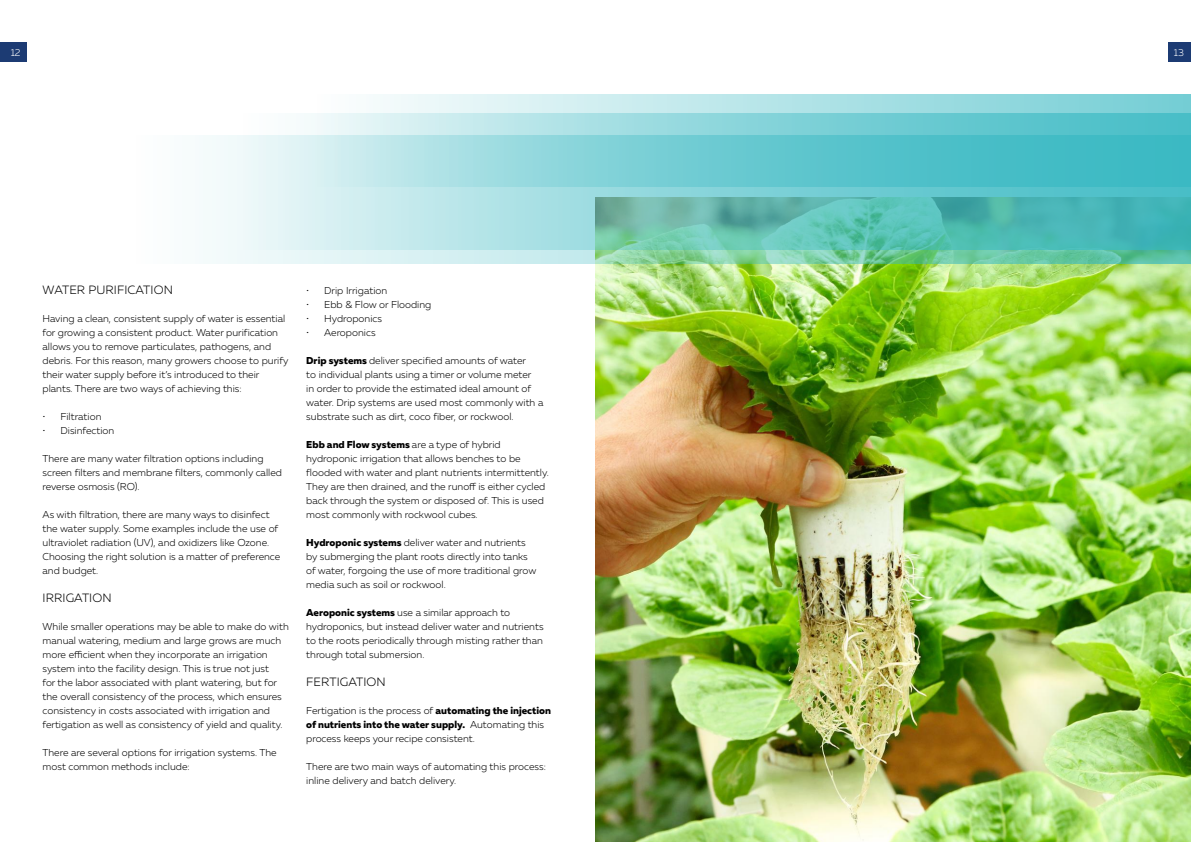
<style>
.page{position:relative;width:1191px;height:842px;background:#fff}
.page>*{position:absolute;margin:0;border:0;box-sizing:border-box;transform-origin:0 0}
.t1{font:300 12px "Muller";letter-spacing:.01em;color:#000}
.t2{font:300 10px/14px "Muller";color:#000}
.t3{font:300 10px "Muller";color:#fff}
.s1{font-weight:800}
</style>
<div class="page">
<img style="left:595px;top:264px;width:596px;height:578px">
<div style="left:0;top:43px;width:26px;height:19px;background:#1c3b73"></div>
<div style="left:1168px;top:43px;width:23px;height:19px;background:#1c3b73"></div>
<svg style="left:203px;top:136px;width:988px;height:128px"></svg>
<div style="left:317px;top:94px;width:874px;height:92px;background:linear-gradient(to right,#fefefe,#73cdd4)"></div>
<svg style="left:243px;top:113px;width:948px;height:137px;background:#83d0d2"></svg>
<p class="t3" style="left:11px;top:47px;width:11px">12</p>
<p class="t3" style="left:1174px;top:47px;width:12px">13</p>
<p class="t1" style="left:43px;top:283px;width:132px">WATER PURIFICATION</p>
<p class="t2" style="left:43px;top:312px;width:247px">Having a clean, consistent supply of water is essential for growing a consistent product. Water purification allows you to remove particulates, pathogens, and debris. For this reason, many growers choose to purify their water supply before it’s introduced to their plants. There are two ways of achieving this:</p>
<p class="t2" style="left:43px;top:410px;width:60px">• Filtration</p>
<p class="t2" style="left:43px;top:424px;width:73px">• Disinfection</p>
<p class="t2" style="left:43px;top:452px;width:241px">There are many water filtration options including screen filters and membrane filters, commonly called reverse osmosis (RO).</p>
<p class="t2" style="left:43px;top:508px;width:239px">As with filtration, there are many ways to disinfect the water supply. Some examples include the use of ultraviolet radiation (UV), and oxidizers like Ozone.<br>Choosing the right solution is a matter of preference and budget.</p>
<p class="t1" style="left:43px;top:591px;width:71px">IRRIGATION</p>
<p class="t2" style="left:43px;top:620px;width:248px">While smaller operations may be able to make do with manual watering, medium and large grows are much more efficient when they incorporate an irrigation system into the facility design. This is true not just<br>for the labor associated with plant watering, but for the overall consistency of the process, which ensures consistency in costs associated with irrigation and fertigation as well as consistency of yield and quality.</p>
<p class="t2" style="left:43px;top:746px;width:236px">There are several options for irrigation systems. The most common methods include:</p>
<p class="t2" style="left:306px;top:284px;width:83px">• Drip Irrigation</p>
<p class="t2" style="left:306px;top:298px;width:127px">• Ebb &amp; Flow or Flooding</p>
<p class="t2" style="left:306px;top:312px;width:77px">• Hydroponics</p>
<p class="t2" style="left:306px;top:326px;width:71px">• Aeroponics</p>
<p class="t2" style="left:306px;top:354px;width:239px"><span class="s1">Drip systems</span> deliver specified amounts of water<br>to individual plants using a timer or volume meter<br>in order to provide the estimated ideal amount of water. Drip systems are used most commonly with a substrate such as dirt, coco fiber, or rockwool.</p>
<p class="t2" style="left:306px;top:438px;width:244px"><span class="s1">Ebb and Flow systems</span> are a type of hybrid hydroponic irrigation that allows benches to be flooded with water and plant nutrients intermittently.<br>They are then drained, and the runoff is either cycled back through the system or disposed of. This is used most commonly with rockwool cubes.</p>
<p class="t2" style="left:306px;top:536px;width:232px"><span class="s1">Hydroponic systems</span> deliver water and nutrients by submerging the plant roots directly into tanks of water, forgoing the use of more traditional grow media such as soil or rockwool.</p>
<p class="t2" style="left:306px;top:606px;width:239px"><span class="s1">Aeroponic systems</span> use a similar approach to hydroponics, but instead deliver water and nutrients to the roots periodically through misting rather than through total submersion.</p>
<p class="t1" style="left:306px;top:675px;width:81px">FERTIGATION</p>
<p class="t2" style="left:306px;top:704px;width:246px">Fertigation is the process of <span class="s1">automating the injection of nutrients into the water supply.</span> Automating this process keeps your recipe consistent.</p>
<p class="t2" style="left:306px;top:760px;width:241px">There are two main ways of automating this process: inline delivery and batch delivery.</p>
</div>
